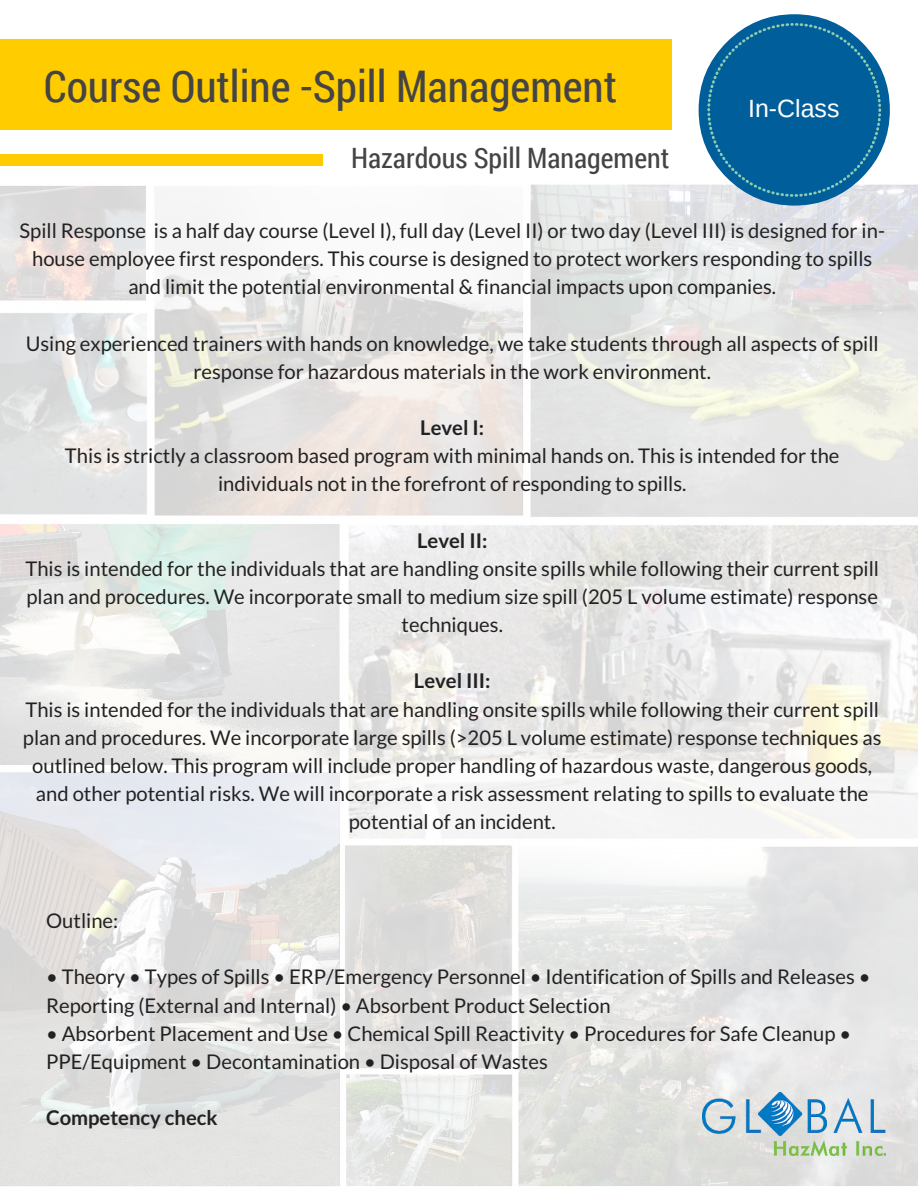
<style>
.page{position:relative;width:918px;height:1187px;background:#fff}
.page>*{position:absolute;margin:0;border:0;box-sizing:border-box;transform-origin:0 0}
.t1{font:43.65px "Roboto Condensed";color:#444}
.t2{font:28.05px "Roboto Condensed";color:#444}
.t3{font:24.9px "Arimo";color:#fff}
.t4{font:20.25px/28.2px "Lato";color:#222;text-align:center}
.t5{font:700 20.25px "Lato";color:#222}
</style>
<div class="page">
<div style="left:0;top:39px;width:672px;height:91px;background:#fc0"></div>
<div style="left:0;top:154px;width:323px;height:12px;background:#fc0"></div>
<img style="left:0;top:184px;width:918px;height:1002px">
<svg style="left:699px;top:14px;width:191px;height:192px;background:#3781af"></svg>
<img style="left:702px;top:1092px;width:183px;height:63px">
<h1 class="t1" style="left:44px;top:56px;width:575px">Course Outline -Spill Management</h1>
<h2 class="t2" style="left:351px;top:139px;width:320px">Hazardous Spill Management</h2>
<p class="t3" style="left:748px;top:94px;width:93px">In-Class</p>
<p class="t4" style="left:19px;top:216px;width:867px">Spill Response is a half day course (Level I), full day (Level II) or two day (Level III) is designed for in&shy;house employee first responders. This course is designed to protect workers responding to spills and limit the potential environmental &amp; financial impacts upon companies.</p>
<p class="t4" style="left:26px;top:329px;width:854px">Using experienced trainers with hands on knowledge, we take students through all aspects of spill response for hazardous materials in the work environment.</p>
<p class="t5" style="left:420px;top:415px;width:65px">Level I:</p>
<p class="t4" style="left:65px;top:441px;width:776px">This is strictly a classroom based program with minimal hands on. This is intended for the individuals not in the forefront of responding to spills.</p>
<p class="t5" style="left:417px;top:528px;width:72px">Level II:</p>
<p class="t4" style="left:25px;top:554px;width:855px">This is intended for the individuals that are handling onsite spills while following their current spill plan and procedures. We incorporate small to medium size spill (205 L volume estimate) response techniques.</p>
<p class="t5" style="left:414px;top:668px;width:78px">Level III:</p>
<p class="t4" style="left:23px;top:694px;width:860px">This is intended for the individuals that are handling onsite spills while following their current spill plan and procedures. We incorporate large spills (&gt;205 L volume estimate) response techniques as outlined below. This program will include proper handling of hazardous waste, dangerous goods, and other potential risks. We will incorporate a risk assessment relating to spills to evaluate the potential of an incident.</p>
<p class="t4" style="left:46px;top:906px;width:74px">Outline:</p>
<p class="t4" style="left:46px;top:962px;width:826px;text-align:left">• Theory • Types of Spills • ERP/Emergency Personnel • Identification of Spills and Releases •<br>Reporting (External and Internal) • Absorbent Product Selection</p>
<p class="t4" style="left:46px;top:1018px;width:807px;text-align:left">• Absorbent Placement and Use • Chemical Spill Reactivity • Procedures for Safe Cleanup •<br>PPE/Equipment • Decontamination • Disposal of Wastes</p>
<p class="t5" style="left:46px;top:1105px;width:173px">Competency check</p>
</div>
